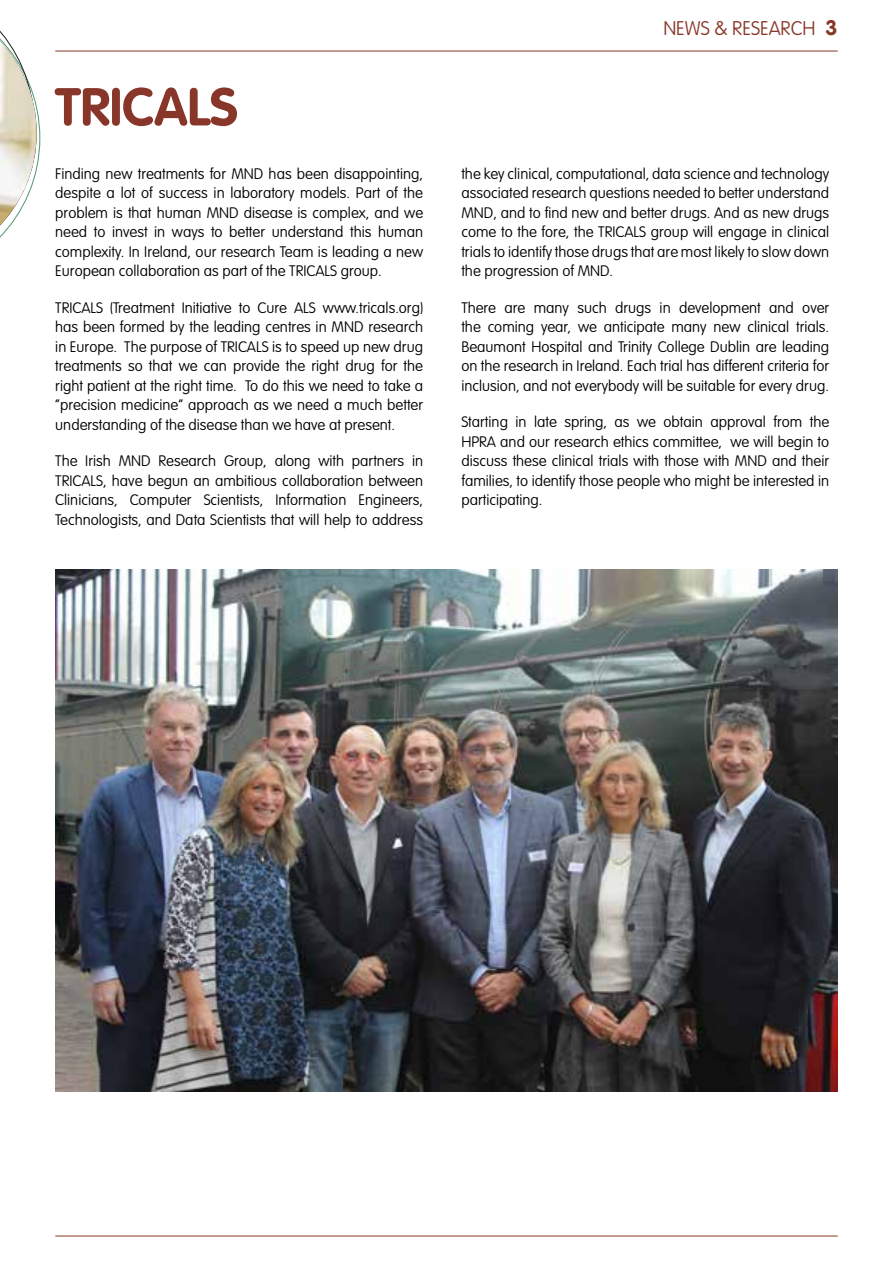
<style>
.page{position:relative;width:893px;height:1263px;background:#fff}
.page>*{position:absolute;margin:0;border:0;box-sizing:border-box;transform-origin:0 0}
.t1{font:52.5px "VAG Rounded Bold";color:#883629}
.t2{font:100 19.5px "VAG Rounded Std";color:#883629}
.t3{font:100 15px/19.5px "VAG Rounded Std";color:#000;text-align:justify}
.s1{font-family:"VAG Rounded Bold";font-weight:400;font-size:21px}
</style>
<div class="page">
<hr style="left:55px;top:51px;width:783px;height:1px;background:#883629">
<hr style="left:55px;top:1236px;width:783px;height:1px;background:#883629">
<svg style="left:0;top:30px;width:40px;height:208px"></svg>
<img style="left:0;top:41px;width:37px;height:185px">
<img style="left:55px;top:570px;width:783px;height:521px">
<h1 class="t1" style="left:55px;top:76px;width:184px">TRICALS</h1>
<p class="t3" style="left:55px;top:164px;width:369px">Finding new treatments for MND has been disappointing, despite a lot of success in laboratory models. Part of the problem is that human MND disease is complex, and we need to invest in ways to better understand this human complexity. In Ireland, our research Team is leading a new European collaboration as part of the TRICALS group.</p>
<p class="t3" style="left:55px;top:298px;width:369px">TRICALS (Treatment Initiative to Cure ALS www.tricals.org) has been formed by the leading centres in MND research in Europe. The purpose of TRICALS is to speed up new drug treatments so that we can provide the right drug for the right patient at the right time. To do this we need to take a “precision medicine” approach as we need a much better understanding of the disease than we have at present.</p>
<p class="t3" style="left:55px;top:452px;width:369px">The Irish MND Research Group, along with partners in TRICALS, have begun an ambitious collaboration between Clinicians, Computer Scientists, Information Engineers, Technologists, and Data Scientists that will help to address</p>
<h2 class="t2" style="left:663px;top:17px;width:176px">NEWS &amp; RESEARCH <span class="s1">3</span></h2>
<p class="t3" style="left:461px;top:164px;width:369px">the key clinical, computational, data science and technology associated research questions needed to better understand MND, and to find new and better drugs. And as new drugs come to the fore, the TRICALS group will engage in clinical trials to identify those drugs that are most likely to slow down the progression of MND.</p>
<p class="t3" style="left:461px;top:298px;width:369px">There are many such drugs in development and over the coming year, we anticipate many new clinical trials.<br>Beaumont Hospital and Trinity College Dublin are leading on the research in Ireland. Each trial has different criteria for inclusion, and not everybody will be suitable for every drug.</p>
<p class="t3" style="left:461px;top:413px;width:369px">Starting in late spring, as we obtain approval from the HPRA and our research ethics committee, we will begin to discuss these clinical trials with those with MND and their families, to identify those people who might be interested in participating.</p>
</div>
